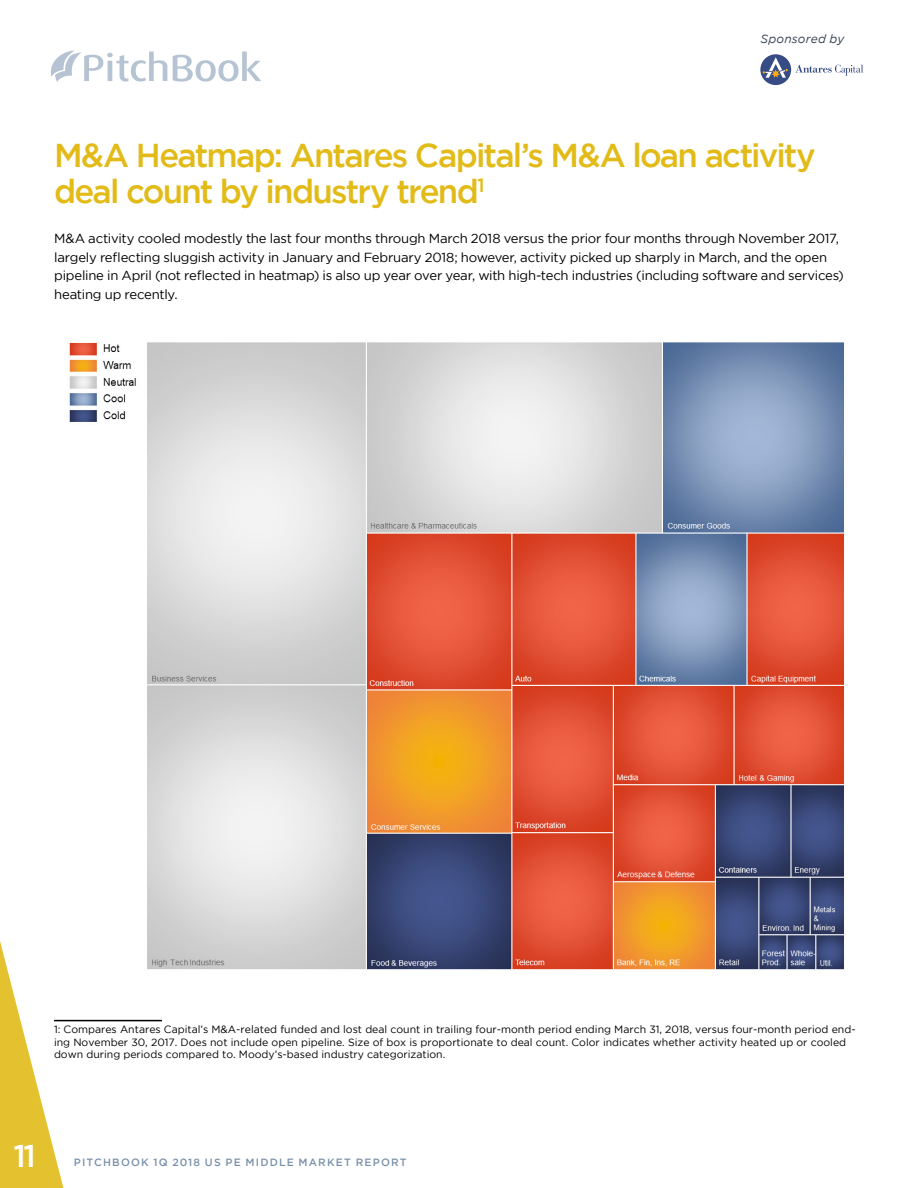
<style>
.page{position:relative;width:918px;height:1188px;background:#fff}
.page>*{position:absolute;margin:0;border:0;box-sizing:border-box;transform-origin:0 0}
.t1{font:500 33px/36px "Gotham";letter-spacing:-.055em;color:#e2bb18}
.t2{font:500 31.5px "Gotham";color:#fff}
.t3{font:13.2px/18.8px "Gotham";letter-spacing:-.015em;color:#000}
.t4{font:italic 12px "Gotham";letter-spacing:.015em;color:#334152}
.t5{font:10.5px/12.6px "Gotham";color:#000}
.t6{font:500 10.5px "Gotham";letter-spacing:.11em;color:#7991aa}
</style>
<div class="page">
<hr style="left:54px;top:1020px;width:108px;height:1px;background:#000">
<svg style="left:0;top:941px;width:74px;height:247px"></svg>
<img style="left:54px;top:342px;width:790px;height:651px">
<svg style="left:50px;top:50px;width:211px;height:32px"></svg>
<div style="left:760px;top:54px;width:31px;height:31px;background:#374b85;border-radius:50%"></div>
<svg style="left:763px;top:57px;width:25px;height:21px"></svg>
<svg style="left:795px;top:65px;width:68px;height:11px"></svg>
<p class="t4" style="left:760px;top:32px;width:85px">Sponsored by</p>
<p class="t1" style="left:54px;top:136px;width:763px">M&amp;A Heatmap: Antares Capital’s M&amp;A loan activity deal count by industry trend<sup>1</sup></p>
<p class="t3" style="left:54px;top:229px;width:791px">M&amp;A activity cooled modestly the last four months through March 2018 versus the prior four months through November 2017, largely reflecting sluggish activity in January and February 2018; however, activity picked up sharply in March, and the open pipeline in April (not reflected in heatmap) is also up year over year, with high-tech industries (including software and services) heating up recently.</p>
<p class="t5" style="left:54px;top:1023px;width:803px">1: Compares Antares Capital’s M&amp;A-related funded and lost deal count in trailing four-month period ending March 31, 2018, versus four-month period end&shy;ing November 30, 2017. Does not include open pipeline. Size of box is proportionate to deal count. Color indicates whether activity heated up or cooled down during periods compared to. Moody’s-based industry categorization.</p>
<p class="t2" style="left:14px;top:1138px;width:24px">11</p>
<p class="t6" style="left:74px;top:1156px;width:334px">PITCHBOOK 1Q 2018 US PE MIDDLE MARKET REPORT</p>
</div>
